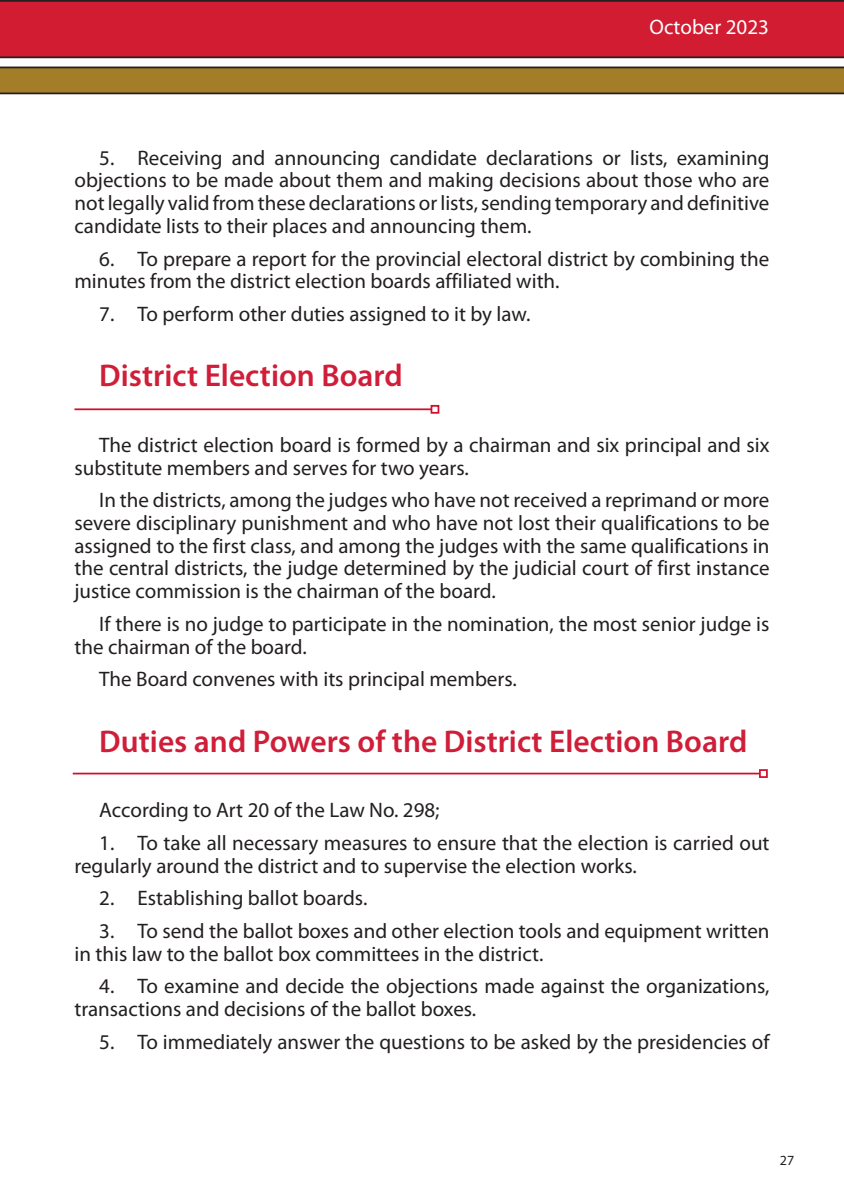
<style>
.page{position:relative;width:844px;height:1191px;background:#fff}
.page>*{position:absolute;margin:0;border:0;box-sizing:border-box;transform-origin:0 0}
.Ana_metin{font:600 31.5px "Myriad Pro";color:#d01e39}
.Ana_metin-2{font:21px/22.8px "Myriad Pro";color:#231f20}
.t1{font:21px "Myriad Pro";color:#fff}
.t2{font:14px "Myriad Pro";color:#231f20}
</style>
<div class="page">
<hr style="left:74px;top:408px;width:357px;height:2px;background:#d30d2b">
<div style="left:430px;top:405px;width:9px;height:9px;border:2px solid #d30d2b"></div>
<hr style="left:73px;top:772px;width:686px;height:2px;background:#d30d2b">
<div style="left:758px;top:769px;width:9px;height:9px;border:2px solid #d30d2b"></div>
<svg style="left:0;top:58px;width:843px;height:37px"></svg>
<div style="left:0;top:0;width:843px;height:58px;background:#d21c32"></div>
<svg style="left:0;top:67px;width:843px;height:27px;background:#967327"></svg>
<p class="t1" style="left:649px;top:14px;width:121px">October 2023</p>
<p class="Ana_metin-2" style="left:74px;top:146px;width:696px;text-align:justify;text-indent:25px">5. Receiving and announcing candidate declarations or lists, examining objections to be made about them and making decisions about those who are not legally valid from these declarations or lists, sending temporary and definitive candidate lists to their places and announcing them.</p>
<p class="Ana_metin-2" style="left:74px;top:247px;width:696px;text-indent:25px">6. To prepare a report for the provincial electoral district by combining the minutes from the district election boards affiliated with.</p>
<p class="Ana_metin-2" style="left:99px;top:302px;width:432px">7. To perform other duties assigned to it by law.</p>
<p class="Ana_metin" style="left:99px;top:356px;width:305px">District Election Board</p>
<p class="Ana_metin-2" style="left:74px;top:433px;width:696px;text-indent:25px">The district election board is formed by a chairman and six principal and six substitute members and serves for two years.</p>
<p class="Ana_metin-2" style="left:74px;top:488px;width:696px;text-align:justify;text-indent:25px">In the districts, among the judges who have not received a reprimand or more severe disciplinary punishment and who have not lost their qualifications to be assigned to the first class, and among the judges with the same qualifications in the central districts, the judge determined by the judicial court of first instance justice commission is the chairman of the board.</p>
<p class="Ana_metin-2" style="left:74px;top:612px;width:696px;text-indent:25px">If there is no judge to participate in the nomination, the most senior judge is the chairman of the board.</p>
<p class="Ana_metin-2" style="left:99px;top:667px;width:419px">The Board convenes with its principal members.</p>
<p class="Ana_metin" style="left:99px;top:721px;width:649px">Duties and Powers of the District Election Board</p>
<p class="Ana_metin-2" style="left:99px;top:798px;width:342px">According to Art 20 of the Law No. 298;</p>
<p class="Ana_metin-2" style="left:74px;top:831px;width:696px;text-indent:25px">1. To take all necessary measures to ensure that the election is carried out regularly around the district and to supervise the election works.</p>
<p class="Ana_metin-2" style="left:99px;top:886px;width:269px">2. Establishing ballot boards.</p>
<p class="Ana_metin-2" style="left:74px;top:919px;width:696px;text-indent:25px">3. To send the ballot boxes and other election tools and equipment written in this law to the ballot box committees in the district.</p>
<p class="Ana_metin-2" style="left:74px;top:974px;width:696px;text-indent:25px">4. To examine and decide the objections made against the organizations, transactions and decisions of the ballot boxes.</p>
<p class="Ana_metin-2" style="left:99px;top:1030px;width:671px">5. To immediately answer the questions to be asked by the presidencies of</p>
<p class="t2" style="left:779px;top:1151px;width:16px">27</p>
</div>
